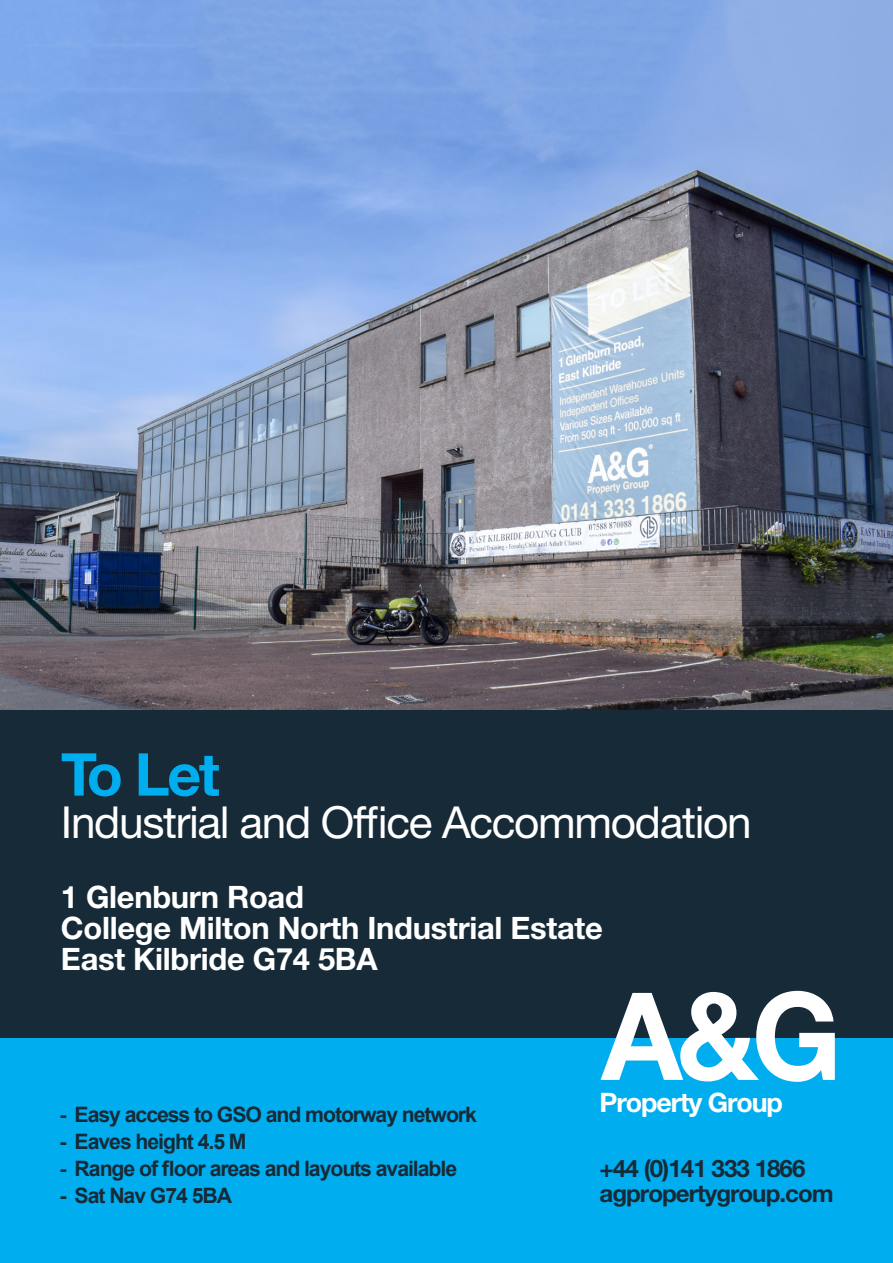
<style>
.page{position:relative;width:893px;height:1263px;background:#fff}
.page>*{position:absolute;margin:0;border:0;box-sizing:border-box;transform-origin:0 0}
.t1{font:700 59.1px "Helvetica Neue CE";color:#00aeef}
.t2{font:44.1px "Helvetica Neue";letter-spacing:-.03em;color:#fff}
.t3{font:700 30.9px/30.9px "Helvetica Neue LT Pro";letter-spacing:-.01em;color:#fff}
.t4{font:700 26.85px "Helvetica Neue LT Pro";letter-spacing:-.04em;color:#fff}
.t5{font:700 24.15px "Helvetica Neue LT Pro";letter-spacing:-.04em;color:#172a37}
.t6{font:700 21.3px "Arial";letter-spacing:-.05em;color:#172a37}
</style>
<div class="page">
<div style="left:0;top:790px;width:893px;height:473px;background:#00aeef"></div>
<div style="left:0;top:676px;width:893px;height:361px;background:#172a37"></div>
<svg style="left:601px;top:991px;width:234px;height:91px"></svg>
<img style="left:0;top:0;width:893px;height:709px">
<h1 class="t1" style="left:61px;top:738px;width:160px">To Let</h1>
<h2 class="t2" style="left:61px;top:796px;width:692px">Industrial and Office Accommodation</h2>
<h3 class="t3" style="left:61px;top:881px;width:543px">1 Glenburn Road<br>College Milton North Industrial Estate<br>East Kilbride G74 5BA</h3>
<p class="t6" style="left:60px;top:1101px;width:419px">- Easy access to GSO and motorway network</p>
<p class="t6" style="left:60px;top:1128px;width:189px">- Eaves height 4.5 M</p>
<p class="t6" style="left:60px;top:1155px;width:399px">- Range of floor areas and layouts available</p>
<p class="t6" style="left:60px;top:1182px;width:174px">- Sat Nav G74 5BA</p>
<p class="t4" style="left:599px;top:1086px;width:185px">Property Group</p>
<p class="t5" style="left:599px;top:1154px;width:207px">+44 (0)141 333 1866</p>
<p class="t5" style="left:599px;top:1178px;width:236px">agpropertygroup.com</p>
</div>
